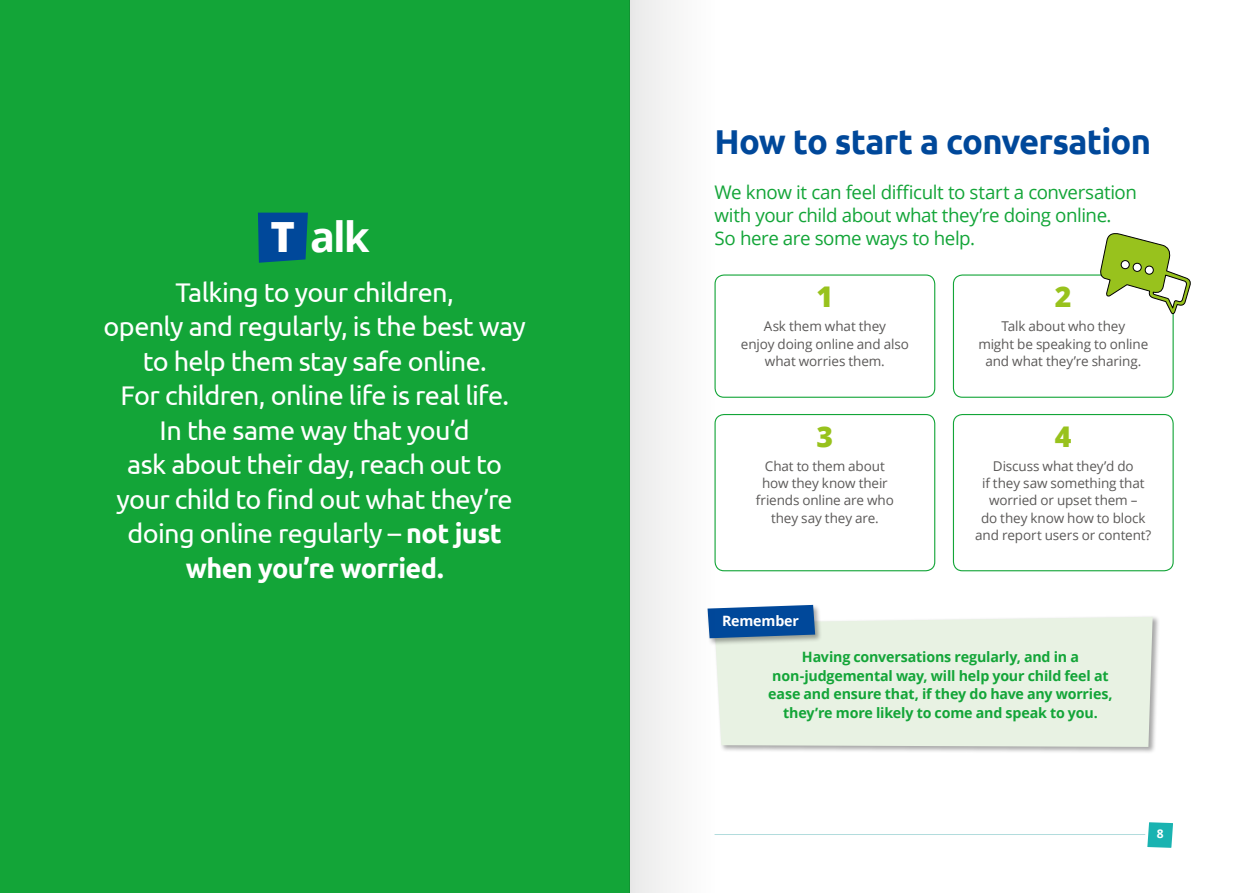
<style>
.page{position:relative;width:1259px;height:893px;background:#fff}
.page>*{position:absolute;margin:0;border:0;box-sizing:border-box;transform-origin:0 0}
.t1{font:700 41.7px "Open Sans";color:#fff}
.t2{font:700 34.5px "Ubuntu";letter-spacing:-.025em;color:#00489a}
.t3{font:800 28.5px "Open Sans";color:#98c21d}
.t4{font:27px/34.5px "Ubuntu";letter-spacing:-.025em;color:#fff;text-align:center}
.t5{font:18.75px/23.2px "Open Sans";letter-spacing:-.025em;color:#13a538}
.t6{font:700 14.25px/18.8px "Open Sans";letter-spacing:-.015em;color:#13a538;text-align:center}
.t7{font:700 14.25px "Open Sans";letter-spacing:-.01em;color:#fff}
.t8{font:13.5px/17.2px "Open Sans";letter-spacing:-.01em;color:#5b5958;text-align:center}
.t9{font:700 12px "Open Sans";color:#fff}
.s1{font-weight:800}
.s2{font-weight:700}
</style>
<div class="page">
<hr style="left:714px;top:834px;width:460px;height:1px;background:#b2dcdd">
<svg style="left:1145px;top:822px;width:29px;height:26px"></svg>
<div style="left:0;top:0;width:629px;height:893px;background:#13a538"></div>
<div style="left:713px;top:615px;width:447px;height:140px;background:#000;opacity:.35"></div>
<div style="left:714px;top:617px;width:438px;height:130px;background:#e8f2e3"></div>
<div style="left:706px;top:603px;width:116px;height:42px;background:#000;opacity:.35"></div>
<svg style="left:714px;top:605px;width:101px;height:33px;background:#15569f"></svg>
<svg style="left:258px;top:213px;width:50px;height:50px;background:#014e92"></svg>
<div style="left:953px;top:414px;width:220px;height:157px;border:1px solid #13a538;border-radius:9px"></div>
<div style="left:714px;top:414px;width:221px;height:157px;border:1px solid #13a538;border-radius:9px"></div>
<div style="left:953px;top:274px;width:220px;height:124px;border:1px solid #13a538;border-radius:9px"></div>
<div style="left:714px;top:274px;width:221px;height:124px;border:1px solid #13a538;border-radius:9px"></div>
<svg style="left:1100px;top:233px;width:91px;height:81px"></svg>
<div style="left:629px;top:0;width:85px;height:893px;background:#f5f5f5"></div>
<h1 class="t1" style="left:271px;top:208px;width:100px"><span class="s1">T</span> alk</h1>
<p class="t4" style="left:104px;top:274px;width:423px">Talking to your children,<br>openly and regularly, is the best way to help them stay safe online.<br>For children, online life is real life.<br>In the same way that you’d<br>ask about their day, reach out to your child to find out what they’re doing online regularly – <span class="s2">not just when you’re worried.</span></p>
<h2 class="t2" style="left:714px;top:121px;width:438px">How to start a conversation</h2>
<h3 class="t5" style="left:714px;top:180px;width:424px">We know it can feel difficult to start a conversation with your child about what they’re doing online.<br>So here are some ways to help.</h3>
<h3 class="t3" style="left:816px;top:275px;width:18px">1</h3>
<h3 class="t3" style="left:1055px;top:275px;width:18px">2</h3>
<p class="t8" style="left:741px;top:318px;width:169px">Ask them what they<br>enjoy doing online and also what worries them.</p>
<p class="t8" style="left:978px;top:318px;width:171px">Talk about who they<br>might be speaking to online and what they’re sharing.</p>
<h3 class="t3" style="left:816px;top:415px;width:18px">3</h3>
<h3 class="t3" style="left:1055px;top:415px;width:18px">4</h3>
<p class="t8" style="left:756px;top:457px;width:140px">Chat to them about how they know their friends online are who they say they are.</p>
<p class="t8" style="left:975px;top:457px;width:178px">Discuss what they’d do<br>if they saw something that worried or upset them –<br>do they know how to block and report users or content?</p>
<p class="t7" style="left:722px;top:611px;width:79px">Remember</p>
<p class="t6" style="left:768px;top:647px;width:346px">Having conversations regularly, and in a non-judgemental way, will help your child feel at ease and ensure that, if they do have any worries, they’re more likely to come and speak to you.</p>
<p class="t9" style="left:1156px;top:825px;width:8px">8</p>
</div>
